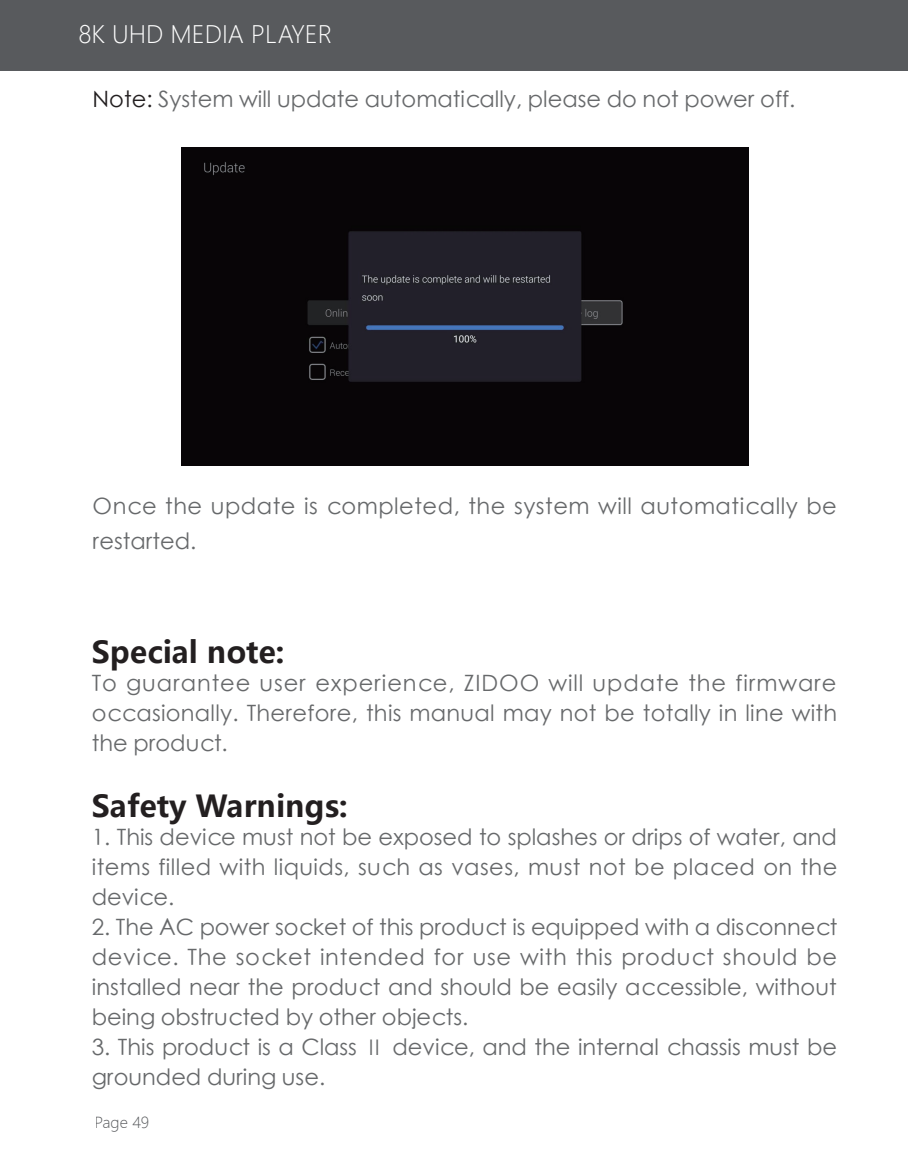
<style>
.page{position:relative;width:908px;height:1170px;background:#fff}
.page>*{position:absolute;margin:0;border:0;box-sizing:border-box;transform-origin:0 0}
.t1{font:700 30px "Microsoft Ya Hei";color:#231f20}
.t2{font:300 23.75px "Microsoft Ya Hei";color:#fff}
.t3{font:22.5px/30px "ST Xihei";color:#67696b;text-align:justify}
.t4{font:22.5px/35px "ST Xihei";letter-spacing:.025em;color:#67696b}
.t5{font:300 15px "Microsoft Ya Hei";color:#585b5d}
.s1{color:#231f20}
</style>
<div class="page">
<div style="left:0;top:0;width:907px;height:71px;background:#585a5d"></div>
<div style="left:80px;top:25px;width:250px;height:18px;background:#585a5d"></div>
<img style="left:181px;top:147px;width:567px;height:319px">
<p class="t2" style="left:78px;top:19px;width:255px">8K UHD MEDIA PLAYER</p>
<p class="t3" style="left:93px;top:83px;width:704px"><span class="s1">Note:</span> System will update automatically, please do not power off.</p>
<p class="t4" style="left:93px;top:488px;width:745px">Once the update is completed, the system will automatically be restarted.</p>
<h1 class="t1" style="left:92px;top:630px;width:194px">Special note:</h1>
<p class="t3" style="left:92px;top:667px;width:746px">To guarantee user experience, ZIDOO will update the firmware occasionally. Therefore, this manual may not be totally in line with the product.</p>
<h1 class="t1" style="left:92px;top:785px;width:257px">Safety Warnings:</h1>
<p class="t3" style="left:92px;top:821px;width:746px">1. This device must not be exposed to splashes or drips of water, and items filled with liquids, such as vases, must not be placed on the device.</p>
<p class="t3" style="left:92px;top:911px;width:747px">2. The AC power socket of this product is equipped with a disconnect device. The socket intended for use with this product should be installed near the product and should be easily accessible, without being obstructed by other objects.</p>
<p class="t3" style="left:92px;top:1031px;width:746px">3. This product is a Class Ⅱ device, and the internal chassis must be grounded during use.</p>
<p class="t5" style="left:94px;top:1112px;width:56px">Page 49</p>
</div>
